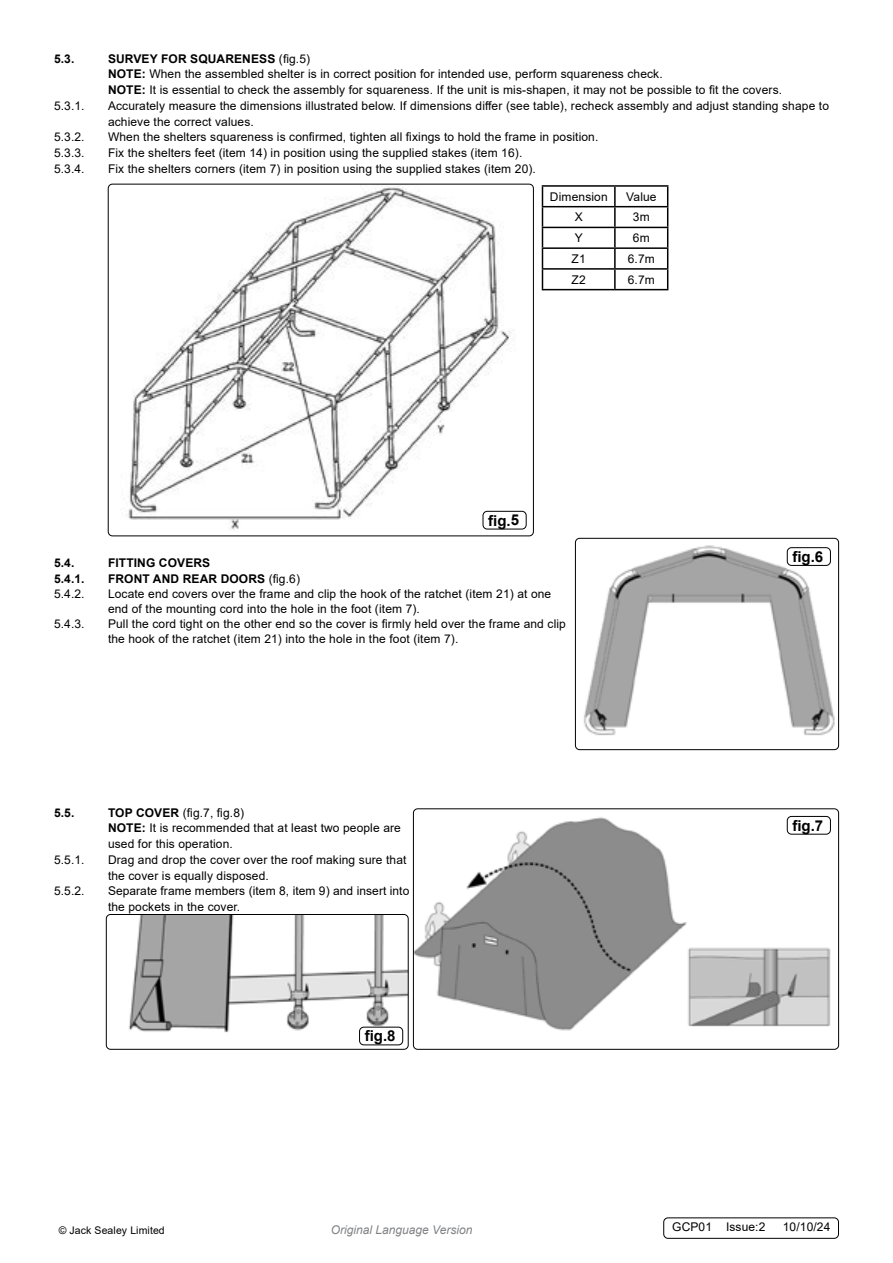
<style>
.page{position:relative;width:893px;height:1263px;background:#fff}
.page>*{position:absolute;margin:0;border:0;box-sizing:border-box;transform-origin:0 0}
.t1{font:700 15px "Arial";color:#000}
.t2{font:12px/15.8px "Arial";letter-spacing:.01em;color:#000}
.t3{font:700 12px "Arial";letter-spacing:.01em;color:#000}
.t4{font:italic 12px "Arial";color:#808285}
.t5{font:10.5px "Arial";letter-spacing:.01em;color:#000}
.s1{font-weight:700}
.s2{font-weight:400}
</style>
<div class="page">
<img style="left:575px;top:538px;width:264px;height:212px">
<div style="left:575px;top:538px;width:264px;height:212px;border:1px solid #000;border-radius:4px"></div>
<img style="left:415px;top:810px;width:422px;height:238px">
<div style="left:413px;top:808px;width:426px;height:242px;border:1px solid #000;border-radius:4px"></div>
<img style="left:108px;top:184px;width:425px;height:352px">
<div style="left:108px;top:184px;width:426px;height:352px;border:1px solid #000;border-radius:4px"></div>
<hr style="left:542px;top:185px;width:73px;height:2px;background:#000">
<hr style="left:615px;top:185px;width:53px;height:2px;background:#000">
<svg style="left:614px;top:187px;width:2px;height:19px"></svg>
<hr style="left:542px;top:206px;width:73px;height:1px;background:#000">
<hr style="left:615px;top:206px;width:53px;height:1px;background:#000">
<hr style="left:614px;top:207px;width:2px;height:20px;background:#000">
<hr style="left:542px;top:227px;width:73px;height:1px;background:#000">
<hr style="left:615px;top:227px;width:53px;height:1px;background:#000">
<hr style="left:542px;top:247px;width:73px;height:2px;background:#000">
<hr style="left:615px;top:247px;width:53px;height:2px;background:#000">
<hr style="left:542px;top:268px;width:73px;height:2px;background:#000">
<svg style="left:542px;top:187px;width:1px;height:102px"></svg>
<hr style="left:615px;top:268px;width:53px;height:2px;background:#000">
<svg style="left:614px;top:228px;width:2px;height:61px"></svg>
<svg style="left:667px;top:187px;width:1px;height:102px"></svg>
<hr style="left:542px;top:289px;width:73px;height:1px;background:#000">
<hr style="left:615px;top:289px;width:53px;height:1px;background:#000">
<div style="left:483px;top:511px;width:43px;height:18px;background:#fff;border-radius:4px"></div>
<div style="left:483px;top:511px;width:44px;height:18px;border:1px solid #000;border-radius:4px"></div>
<div style="left:787px;top:548px;width:43px;height:17px;background:#fff;border-radius:4px"></div>
<div style="left:787px;top:547px;width:44px;height:19px;border:1px solid #000;border-radius:4px"></div>
<div style="left:787px;top:816px;width:43px;height:18px;background:#fff;border-radius:4px"></div>
<div style="left:787px;top:816px;width:44px;height:18px;border:1px solid #000;border-radius:4px"></div>
<img style="left:106px;top:914px;width:301px;height:134px">
<div style="left:106px;top:914px;width:303px;height:136px;border:1px solid #000;border-radius:4px"></div>
<div style="left:360px;top:1027px;width:43px;height:18px;background:#fff;border-radius:4px"></div>
<div style="left:359px;top:1027px;width:44px;height:18px;border:1px solid #000;border-radius:4px"></div>
<div style="left:663px;top:1217px;width:176px;height:22px;border:1px solid #000;border-radius:4px"></div>
<p class="t3" style="left:54px;top:50px;width:22px">5.3.</p>
<p class="t2" style="left:108px;top:51px;width:676px"><span class="s1">SURVEY FOR SQUARENESS</span> (fig.5)<br><span class="s1">NOTE:</span> When the assembled shelter is in correct position for intended use, perform squareness check.<br><span class="s1">NOTE:</span> It is essential to check the assembly for squareness. If the unit is mis-shapen, it may not be possible to fit the covers.</p>
<p class="t2" style="left:54px;top:98px;width:32px">5.3.1.</p>
<p class="t2" style="left:108px;top:98px;width:722px">Accurately measure the dimensions illustrated below. If dimensions differ (see table), recheck assembly and adjust standing shape to achieve the correct values.</p>
<p class="t2" style="left:54px;top:129px;width:32px">5.3.2.</p>
<p class="t2" style="left:108px;top:129px;width:492px">When the shelters squareness is confirmed, tighten all fixings to hold the frame in position.</p>
<p class="t2" style="left:54px;top:145px;width:32px">5.3.3.</p>
<p class="t2" style="left:108px;top:145px;width:416px">Fix the shelters feet (item 14) in position using the supplied stakes (item 16).</p>
<p class="t2" style="left:54px;top:161px;width:32px">5.3.4.</p>
<p class="t2" style="left:108px;top:161px;width:429px">Fix the shelters corners (item 7) in position using the supplied stakes (item 20).</p>
<p class="t2" style="left:550px;top:188px;width:59px">Dimension</p>
<p class="t2" style="left:626px;top:188px;width:32px">Value</p>
<p class="t2" style="left:575px;top:209px;width:10px">X</p>
<p class="t2" style="left:633px;top:209px;width:18px">3m</p>
<p class="t2" style="left:575px;top:230px;width:10px">Y</p>
<p class="t2" style="left:633px;top:230px;width:18px">6m</p>
<p class="t2" style="left:572px;top:251px;width:16px">Z1</p>
<p class="t2" style="left:628px;top:251px;width:29px">6.7m</p>
<p class="t2" style="left:572px;top:271px;width:16px">Z2</p>
<p class="t2" style="left:628px;top:271px;width:29px">6.7m</p>
<p class="t1" style="left:488px;top:510px;width:32px">fig.5</p>
<p class="t3" style="left:54px;top:554px;width:22px">5.4.</p>
<p class="t3" style="left:108px;top:554px;width:104px">FITTING COVERS</p>
<p class="t3" style="left:54px;top:570px;width:32px">5.4.1.</p>
<p class="t3" style="left:108px;top:570px;width:194px">FRONT AND REAR DOORS <span class="s2">(fig.6)</span></p>
<p class="t2" style="left:54px;top:585px;width:32px">5.4.2.</p>
<p class="t2" style="left:108px;top:586px;width:445px;line-height:15px">Locate end covers over the frame and clip the hook of the ratchet (item 21) at one end of the mounting cord into the hole in the foot (item 7).</p>
<p class="t2" style="left:54px;top:615px;width:32px">5.4.3.</p>
<p class="t2" style="left:108px;top:615px;width:459px">Pull the cord tight on the other end so the cover is firmly held over the frame and clip the hook of the ratchet (item 21) into the hole in the foot (item 7).</p>
<p class="t3" style="left:54px;top:804px;width:22px">5.5.</p>
<p class="t2" style="left:108px;top:804px;width:294px"><span class="s1">TOP COVER</span> (fig.7, fig.8)<br><span class="s1">NOTE:</span> It is recommended that at least two people are used for this operation.</p>
<p class="t2" style="left:54px;top:852px;width:32px">5.5.1.</p>
<p class="t2" style="left:108px;top:852px;width:300px">Drag and drop the cover over the roof making sure that the cover is equally disposed.</p>
<p class="t2" style="left:54px;top:883px;width:32px">5.5.2.</p>
<p class="t2" style="left:108px;top:883px;width:303px">Separate frame members (item 8, item 9) and insert into the pockets in the cover.</p>
<p class="t1" style="left:365px;top:1025px;width:32px">fig.8</p>
<p class="t5" style="left:59px;top:1223px;width:108px">© Jack Sealey Limited</p>
<p class="t4" style="left:331px;top:1222px;width:143px">Original Language Version</p>
<p class="t1" style="left:792px;top:546px;width:32px">fig.6</p>
<p class="t1" style="left:792px;top:815px;width:32px">fig.7</p>
<p class="t2" style="left:672px;top:1219px;width:95px">GCP01 Issue:2</p>
<p class="t2" style="left:783px;top:1219px;width:49px">10/10/24</p>
</div>
